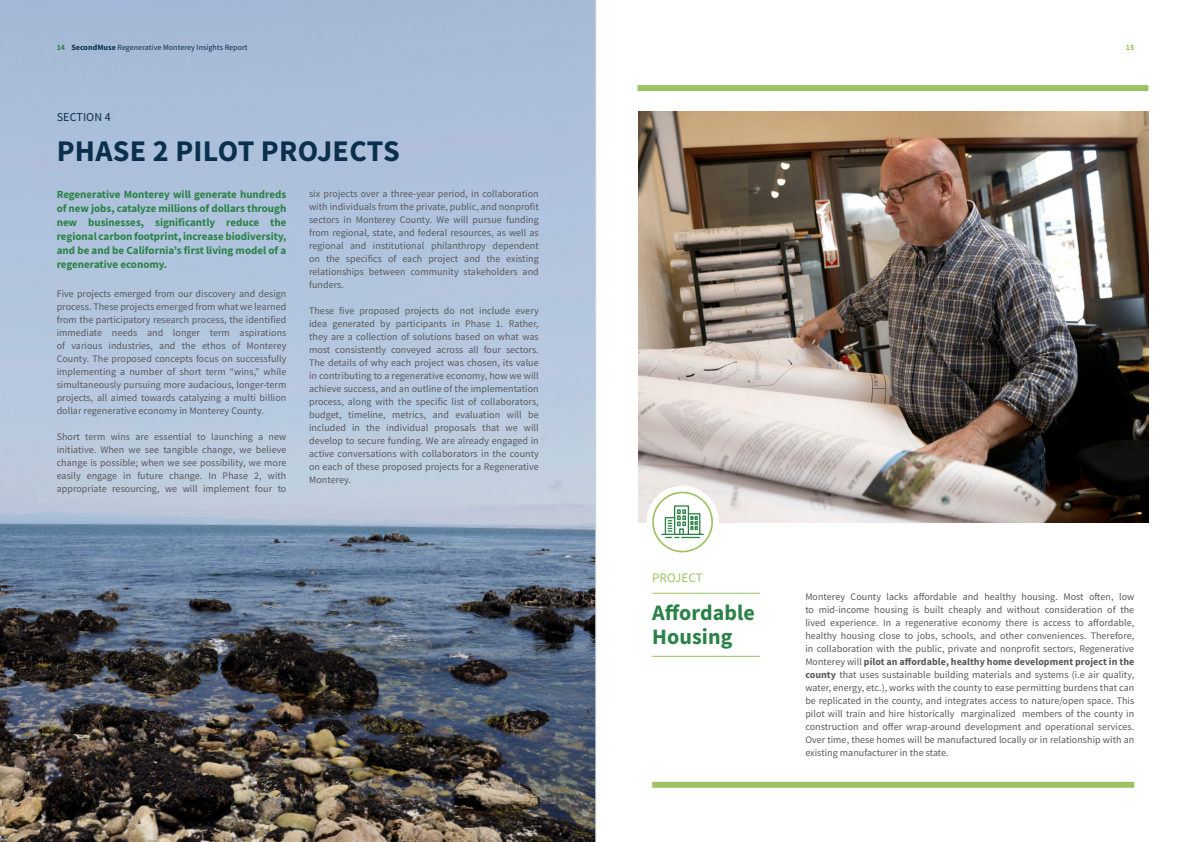
<style>
.page{position:relative;width:1191px;height:842px;background:#fff}
.page>*{position:absolute;margin:0;border:0;box-sizing:border-box;transform-origin:0 0}
.t1{font:700 30px "Source Sans Pro";letter-spacing:.01em;color:#0a304d}
.t2{font:700 22px/24px "Source Sans Pro";letter-spacing:.005em;color:#2b8247}
.t3{font:13px "Source Sans Pro";letter-spacing:.005em;color:#9ec263}
.t4{font:12px "Source Sans Pro";letter-spacing:.01em;color:#0a304d}
.t5{font:700 11px/14px "Source Sans Pro";color:#2b8247;text-align:justify}
.t6{font:10px/13px "Source Sans Pro";letter-spacing:.005em;color:#59595c;text-align:justify}
.t7{font:8px "Source Sans Pro";letter-spacing:.005em;color:#0a304d}
.t8{font:700 8px "Source Sans Pro";color:#9ec263}
.s1{font-weight:700;color:#2b8247}
.s2{font-weight:700}
</style>
<div class="page">
<img style="left:638px;top:112px;width:510px;height:410px">
<div style="left:646px;top:486px;width:72px;height:72px;background:#fff;border-radius:50%"></div>
<img style="left:0;top:0;width:595px;height:842px">
<div style="left:652px;top:492px;width:61px;height:60px;border:2px solid #9ec263;border-radius:50%"></div>
<div style="left:652px;top:782px;width:482px;height:6px;background:#9ec263"></div>
<hr style="left:652px;top:656px;width:108px;height:1px;background:#9ec263">
<hr style="left:652px;top:593px;width:108px;height:1px;background:#9ec263">
<div style="left:637px;top:85px;width:511px;height:6px;background:#9ec263"></div>
<svg style="left:661px;top:505px;width:43px;height:34px"></svg>
<hr style="left:595px;top:0;width:1px;height:842px;background:#d1d6d4">
<p class="t7" style="left:57px;top:42px;width:192px"><span class="s1">14</span> <span class="s2">SecondMuse</span> Regenerative Monterey Insights Report</p>
<p class="t8" style="left:1125px;top:42px;width:10px">15</p>
<p class="t4" style="left:57px;top:109px;width:56px">SECTION 4</p>
<h1 class="t1" style="left:57px;top:131px;width:344px">PHASE 2 PILOT PROJECTS</h1>
<p class="t5" style="left:57px;top:187px;width:231px">Regenerative Monterey will generate hundreds of new jobs, catalyze millions of dollars through new businesses, significantly reduce the regional carbon footprint, increase biodiversity, and be and be California’s first living model of a regenerative economy.</p>
<p class="t6" style="left:57px;top:287px;width:231px">Five projects emerged from our discovery and design process. These projects emerged from what we learned from the participatory research process, the identified immediate needs and longer term aspirations of various industries, and the ethos of Monterey County. The proposed concepts focus on successfully implementing a number of short term “wins,” while simultaneously pursuing more audacious, longer-term projects, all aimed towards catalyzing a multi billion dollar regenerative economy in Monterey County.</p>
<p class="t6" style="left:57px;top:430px;width:231px">Short term wins are essential to launching a new initiative. When we see tangible change, we believe change is possible; when we see possibility, we more easily engage in future change. In Phase 2, with appropriate resourcing, we will implement four to</p>
<p class="t6" style="left:309px;top:187px;width:231px">six projects over a three-year period, in collaboration with individuals from the private, public, and nonprofit sectors in Monterey County. We will pursue funding from regional, state, and federal resources, as well as regional and institutional philanthropy dependent on the specifics of each project and the existing relationships between community stakeholders and funders.</p>
<p class="t6" style="left:309px;top:304px;width:231px">These five proposed projects do not include every idea generated by participants in Phase 1. Rather, they are a collection of solutions based on what was most consistently conveyed across all four sectors.<br>The details of why each project was chosen, its value in contributing to a regenerative economy, how we will achieve success, and an outline of the implementation process, along with the specific list of collaborators, budget, timeline, metrics, and evaluation will be included in the individual proposals that we will develop to secure funding. We are already engaged in active conversations with collaborators in the county on each of these proposed projects for a Regenerative Monterey.</p>
<h3 class="t3" style="left:652px;top:570px;width:52px">PROJECT</h3>
<h2 class="t2" style="left:652px;top:601px;width:104px">Affordable<br>Housing</h2>
<p class="t6" style="left:805px;top:590px;width:330px">Monterey County lacks affordable and healthy housing. Most often, low to mid-income housing is built cheaply and without consideration of the lived experience. In a regenerative economy there is access to affordable, healthy housing close to jobs, schools, and other conveniences. Therefore, in collaboration with the public, private and nonprofit sectors, Regenerative Monterey will <span class="s2">pilot an affordable, healthy home development project in the county</span> that uses sustainable building materials and systems (i.e air quality, water, energy, etc.), works with the county to ease permitting burdens that can be replicated in the county, and integrates access to nature/open space. This pilot will train and hire historically marginalized members of the county in construction and offer wrap-around development and operational services.<br>Over time, these homes will be manufactured locally or in relationship with an existing manufacturer in the state.</p>
</div>
